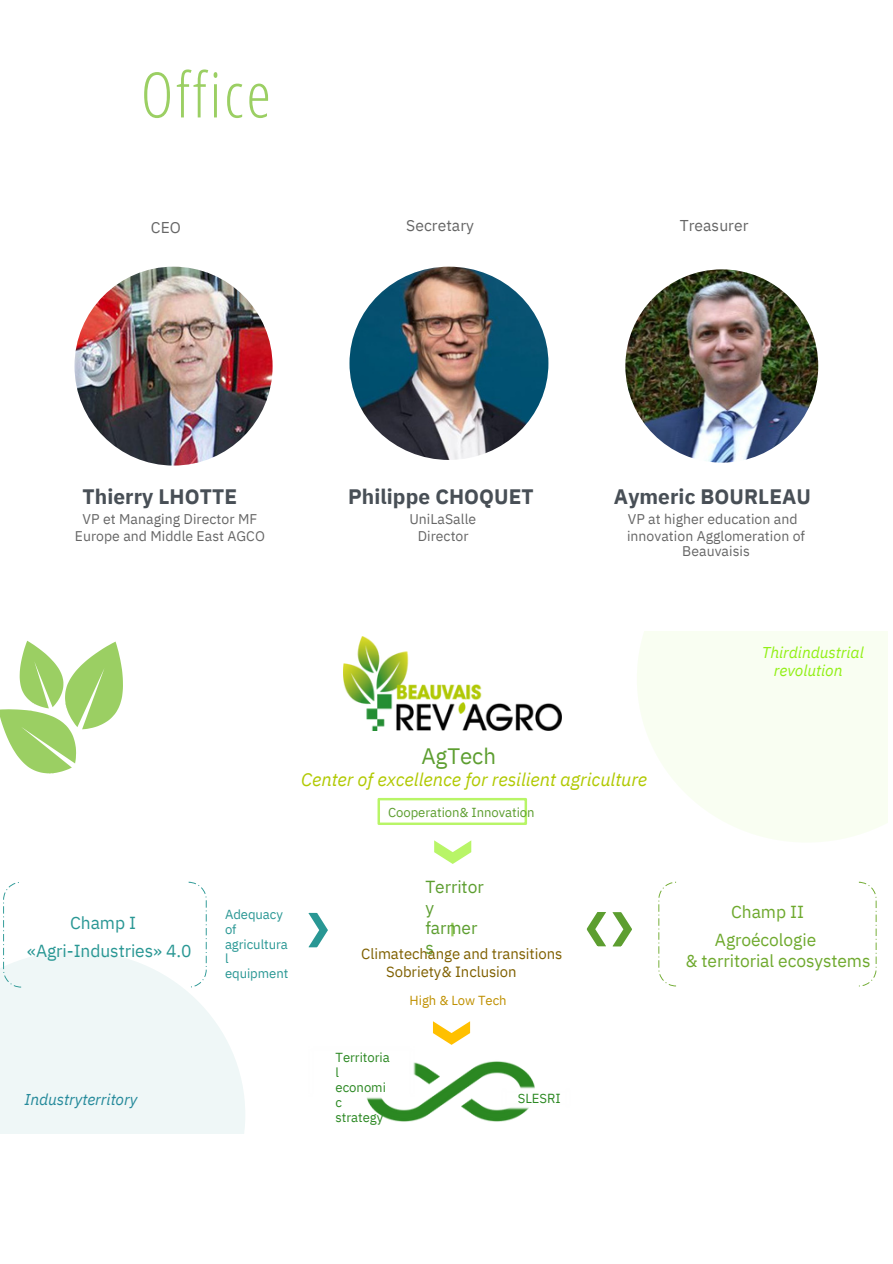
<style>
.page{position:relative;width:893px;height:1264px;background:#fff}
.page>*{position:absolute;margin:0;border:0;box-sizing:border-box;transform-origin:0 0}
.t1{font:300 62.7px "Open Sans Condensed";letter-spacing:.045em;color:#9bcf63}
.t2{font:22.35px "IBM Plex Sans";letter-spacing:-.005em;color:#5d9e30}
.t3{font:700 20.85px "IBM Plex Sans";letter-spacing:.005em;color:#484f56}
.t4{font:italic 18.3px "IBM Plex Sans";letter-spacing:-.005em;color:#b1c903}
.t5{font:17.4px/27.9px "IBM Plex Sans";letter-spacing:-.005em;color:#6ea92d;text-align:center}
.t6{font:17.4px/27.9px "IBM Plex Sans";letter-spacing:-.005em;color:#299794}
.t7{font:17.4px/20.4px "IBM Plex Sans";letter-spacing:-.005em;color:#5d9e30}
.t8{font:italic 15.6px/17.7px "IBM Plex Sans";letter-spacing:-.005em;color:#92f015;text-align:center}
.t9{font:15.6px "IBM Plex Sans";letter-spacing:.005em;color:#666}
.t10{font:italic 15.6px "IBM Plex Sans";letter-spacing:-.005em;color:#258a9b}
.t11{font:14.85px/17.7px "IBM Plex Sans";letter-spacing:-.005em;color:#7f6000}
.t12{font:14.1px "IBM Plex Sans";letter-spacing:.005em;color:#666}
.t13{font:13.95px/15.6px "IBM Plex Sans";letter-spacing:.005em;color:#666;text-align:center}
.t14{font:13.05px/14.9px "IBM Plex Sans";letter-spacing:-.005em;color:#2b8822}
.t15{font:13.05px/14.9px "IBM Plex Sans";letter-spacing:-.005em;color:#299794}
.t16{font:13.05px "IBM Plex Sans";letter-spacing:-.005em;color:#5d9e30}
.t17{font:13.05px "IBM Plex Sans";letter-spacing:-.005em;color:#bf9000}
</style>
<div class="page">
<img style="left:349px;top:267px;width:199px;height:193px;border-radius:50%">
<img style="left:74px;top:267px;width:198px;height:198px;border-radius:99px">
<img style="left:625px;top:269px;width:193px;height:193px;border-radius:96px">
<svg style="left:0;top:640px;width:123px;height:133px"></svg>
<svg style="left:637px;top:631px;width:250px;height:211px;fill:#f9fef2"></svg>
<img style="left:367px;top:1025px;width:167px;height:97px">
<svg style="left:0;top:881px;width:245px;height:252px"></svg>
<svg style="left:658px;top:881px;width:218px;height:105px"></svg>
<img style="left:343px;top:637px;width:218px;height:93px">
<svg style="left:433px;top:1021px;width:37px;height:23px"></svg>
<svg style="left:434px;top:840px;width:37px;height:24px"></svg>
<img style="left:366px;top:1044px;width:50px;height:56px">
<svg style="left:308px;top:912px;width:20px;height:36px"></svg>
<div style="left:377px;top:798px;width:150px;height:27px;border:2px solid #b8f567"></div>
<img style="left:499px;top:1085px;width:36px;height:25px">
<svg style="left:451px;top:922px;width:2px;height:14px"></svg>
<svg style="left:586px;top:912px;width:46px;height:35px"></svg>
<h1 class="t1" style="left:141px;top:50px;width:132px">Office</h1>
<p class="t9" style="left:151px;top:216px;width:32px">CEO</p>
<p class="t9" style="left:406px;top:215px;width:69px">Secretary</p>
<p class="t9" style="left:679px;top:215px;width:70px">Treasurer</p>
<h3 class="t3" style="left:83px;top:483px;width:156px">Thierry LHOTTE</h3>
<p class="t12" style="left:83px;top:509px;width:176px">VP et Managing Director MF</p>
<h3 class="t3" style="left:348px;top:483px;width:187px">Philippe CHOQUET</h3>
<p class="t12" style="left:409px;top:509px;width:68px">UniLaSalle</p>
<h3 class="t3" style="left:614px;top:483px;width:198px">Aymeric BOURLEAU</h3>
<p class="t12" style="left:627px;top:509px;width:171px">VP at higher education and</p>
<p class="t13" style="left:75px;top:527px;width:191px">Europe and Middle East AGCO</p>
<p class="t13" style="left:417px;top:527px;width:52px">Director</p>
<p class="t13" style="left:627px;top:528px;width:179px">innovation Agglomeration of<br>Beauvaisis</p>
<p class="t6" style="left:27px;top:908px;width:166px;text-indent:43px">Champ I «Agri-Industries» 4.0</p>
<p class="t10" style="left:24px;top:1089px;width:115px">Industryterritory</p>
<h2 class="t2" style="left:421px;top:741px;width:76px">AgTech</h2>
<h3 class="t4" style="left:301px;top:767px;width:348px">Center of excellence for resilient agriculture</h3>
<p class="t16" style="left:388px;top:803px;width:148px">Cooperation&amp; Innovation</p>
<p class="t15" style="left:225px;top:906px;width:65px">Adequacy of agricultura l equipment</p>
<p class="t7" style="left:425px;top:876px;width:60px">Territor y farmer s</p>
<p class="t11" style="left:386px;top:944px;width:177px;text-indent:-25px">Climatechange and transitions<br>Sobriety&amp; Inclusion</p>
<p class="t14" style="left:335px;top:1050px;width:56px">Territoria l economi c strategy</p>
<p class="t17" style="left:409px;top:992px;width:99px">High &amp; Low Tech</p>
<p class="t14" style="left:517px;top:1091px;width:44px">SLESRI</p>
<p class="t8" style="left:761px;top:643px;width:104px">Thirdindustrial revolution</p>
<p class="t5" style="left:715px;top:897px;width:103px">Champ II<br>Agroécologie</p>
<p class="t5" style="left:685px;top:946px;width:186px">&amp; territorial ecosystems</p>
</div>
